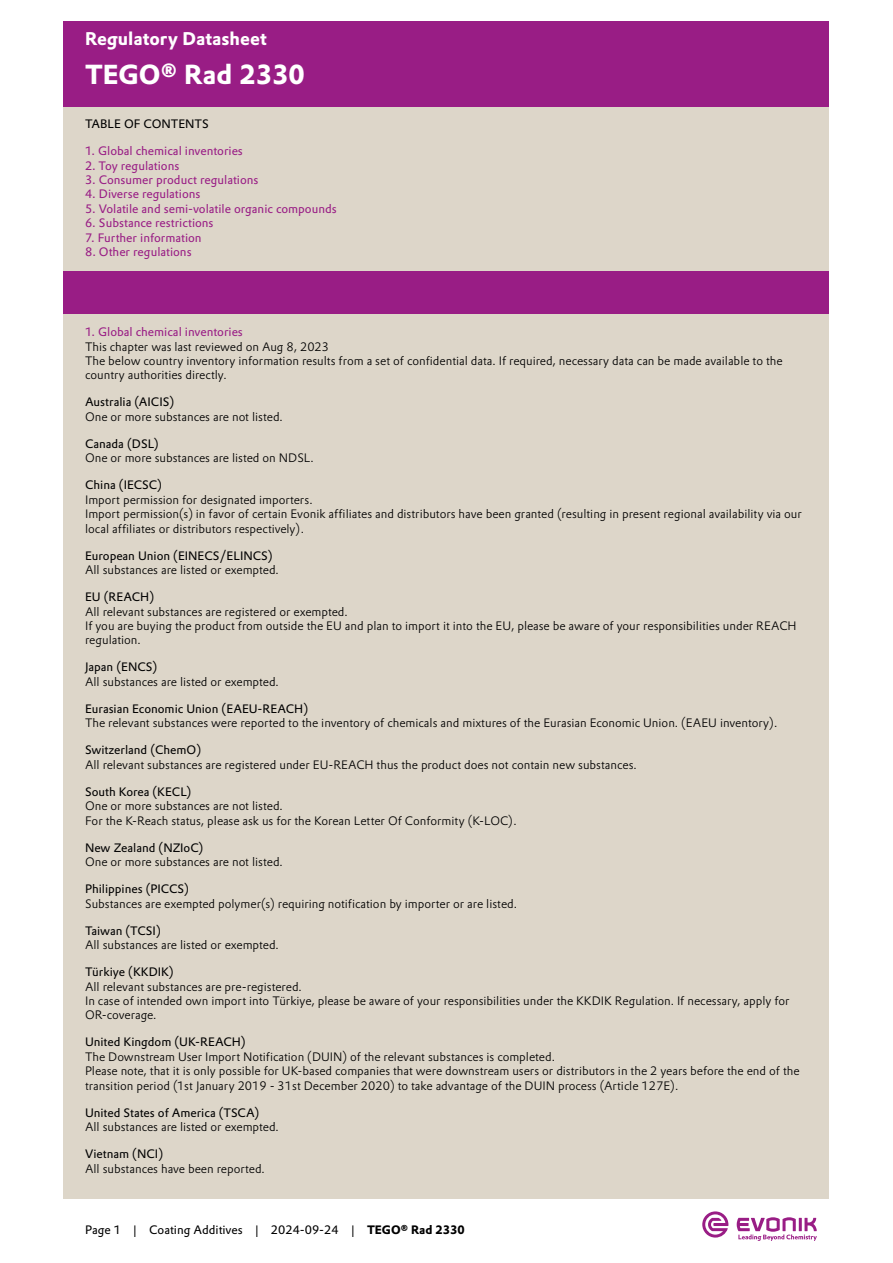
<style>
.page{position:relative;width:893px;height:1263px;background:#fff}
.page>*{position:absolute;margin:0;border:0;box-sizing:border-box;transform-origin:0 0}
.t1{font:700 27px "Evonik Prokyon";color:#fff}
.t2{font:700 18px "Evonik Prokyon";color:#fff}
.t3{font:300 12px/14.4px "Evonik Prokyon";color:#000}
.t4{font:12px "Evonik Prokyon";color:#000}
.t5{font:12px "Evonik Prokyon";color:#991d85}
.s1{font-weight:700}
</style>
<div class="page">
<div style="left:64px;top:106px;width:765px;height:1093px;background:#ddd6c9"></div>
<svg style="left:737px;top:1217px;width:80px;height:24px"></svg>
<svg style="left:702px;top:1211px;width:26px;height:26px"></svg>
<div style="left:64px;top:21px;width:765px;height:85px;background:#991d85"></div>
<div style="left:64px;top:271px;width:765px;height:42px;background:#991d85"></div>
<h2 class="t2" style="left:85px;top:24px;width:183px">Regulatory Datasheet</h2>
<h1 class="t1" style="left:85px;top:53px;width:221px">TEGO® Rad 2330</h1>
<p class="t4" style="left:85px;top:115px;width:125px">TABLE OF CONTENTS</p>
<p class="t5" style="left:85px;top:142px;width:159px">1. Global chemical inventories</p>
<p class="t5" style="left:85px;top:156px;width:96px">2. Toy regulations</p>
<p class="t5" style="left:85px;top:170px;width:175px">3. Consumer product regulations</p>
<p class="t5" style="left:85px;top:185px;width:117px">4. Diverse regulations</p>
<p class="t5" style="left:85px;top:199px;width:253px">5. Volatile and semi-volatile organic compounds</p>
<p class="t5" style="left:85px;top:214px;width:130px">6. Substance restrictions</p>
<p class="t5" style="left:85px;top:228px;width:118px">7. Further information</p>
<p class="t5" style="left:85px;top:242px;width:108px">8. Other regulations</p>
<p class="t5" style="left:85px;top:323px;width:159px">1. Global chemical inventories</p>
<p class="t3" style="left:85px;top:338px;width:699px">This chapter was last reviewed on Aug 8, 2023<br>The below country inventory information results from a set of confidential data. If required, necessary data can be made available to the country authorities directly.</p>
<p class="t4" style="left:85px;top:393px;width:91px">Australia (AICIS)</p>
<p class="t3" style="left:85px;top:409px;width:199px">One or more substances are not listed.</p>
<p class="t4" style="left:85px;top:434px;width:75px">Canada (DSL)</p>
<p class="t3" style="left:85px;top:450px;width:230px">One or more substances are listed on NDSL.</p>
<p class="t4" style="left:85px;top:476px;width:78px">China (IECSC)</p>
<p class="t3" style="left:85px;top:492px;width:718px">Import permission for designated importers.<br>Import permission(s) in favor of certain Evonik affiliates and distributors have been granted (resulting in present regional availability via our local affiliates or distributors respectively).</p>
<p class="t4" style="left:85px;top:546px;width:189px">European Union (EINECS/ELINCS)</p>
<p class="t3" style="left:85px;top:562px;width:195px">All substances are listed or exempted.</p>
<p class="t4" style="left:85px;top:588px;width:71px">EU (REACH)</p>
<p class="t3" style="left:85px;top:603px;width:713px">All relevant substances are registered or exempted.<br>If you are buying the product from outside the EU and plan to import it into the EU, please be aware of your responsibilities under REACH regulation.</p>
<p class="t4" style="left:85px;top:658px;width:74px">Japan (ENCS)</p>
<p class="t3" style="left:85px;top:674px;width:195px">All substances are listed or exempted.</p>
<p class="t4" style="left:85px;top:699px;width:225px">Eurasian Economic Union (EAEU-REACH)</p>
<p class="t3" style="left:85px;top:715px;width:694px">The relevant substances were reported to the inventory of chemicals and mixtures of the Eurasian Economic Union. (EAEU inventory).</p>
<p class="t4" style="left:85px;top:741px;width:118px">Switzerland (ChemO)</p>
<p class="t3" style="left:85px;top:757px;width:553px">All relevant substances are registered under EU-REACH thus the product does not contain new substances.</p>
<p class="t4" style="left:85px;top:782px;width:108px">South Korea (KECL)</p>
<p class="t3" style="left:85px;top:798px;width:433px">One or more substances are not listed.<br>For the K-Reach status, please ask us for the Korean Letter Of Conformity (K-LOC).</p>
<p class="t4" style="left:85px;top:838px;width:120px">New Zealand (NZIoC)</p>
<p class="t3" style="left:85px;top:854px;width:199px">One or more substances are not listed.</p>
<p class="t4" style="left:85px;top:880px;width:105px">Philippines (PICCS)</p>
<p class="t3" style="left:85px;top:895px;width:433px">Substances are exempted polymer(s) requiring notification by importer or are listed.</p>
<p class="t4" style="left:85px;top:921px;width:77px">Taiwan (TCSI)</p>
<p class="t3" style="left:85px;top:937px;width:195px">All substances are listed or exempted.</p>
<p class="t4" style="left:85px;top:963px;width:90px">Türkiye (KKDIK)</p>
<p class="t3" style="left:85px;top:978px;width:706px">All relevant substances are pre-registered.<br>In case of intended own import into Türkiye, please be aware of your responsibilities under the KKDIK Regulation. If necessary, apply for<br>OR-coverage.</p>
<p class="t4" style="left:85px;top:1033px;width:162px">United Kingdom (UK-REACH)</p>
<p class="t3" style="left:85px;top:1049px;width:716px">The Downstream User Import Notification (DUIN) of the relevant substances is completed.<br>Please note, that it is only possible for UK-based companies that were downstream users or distributors in the 2 years before the end of the transition period (1st January 2019 - 31st December 2020) to take advantage of the DUIN process (Article 127E).</p>
<p class="t4" style="left:85px;top:1103px;width:176px">United States of America (TSCA)</p>
<p class="t3" style="left:85px;top:1119px;width:195px">All substances are listed or exempted.</p>
<p class="t4" style="left:85px;top:1145px;width:80px">Vietnam (NCI)</p>
<p class="t3" style="left:85px;top:1160px;width:181px">All substances have been reported.</p>
<p class="t4" style="left:85px;top:1220px;width:381px">Page 1 | Coating Additives | 2024-09-24 | <span class="s1">TEGO® Rad 2330</span></p>
</div>
